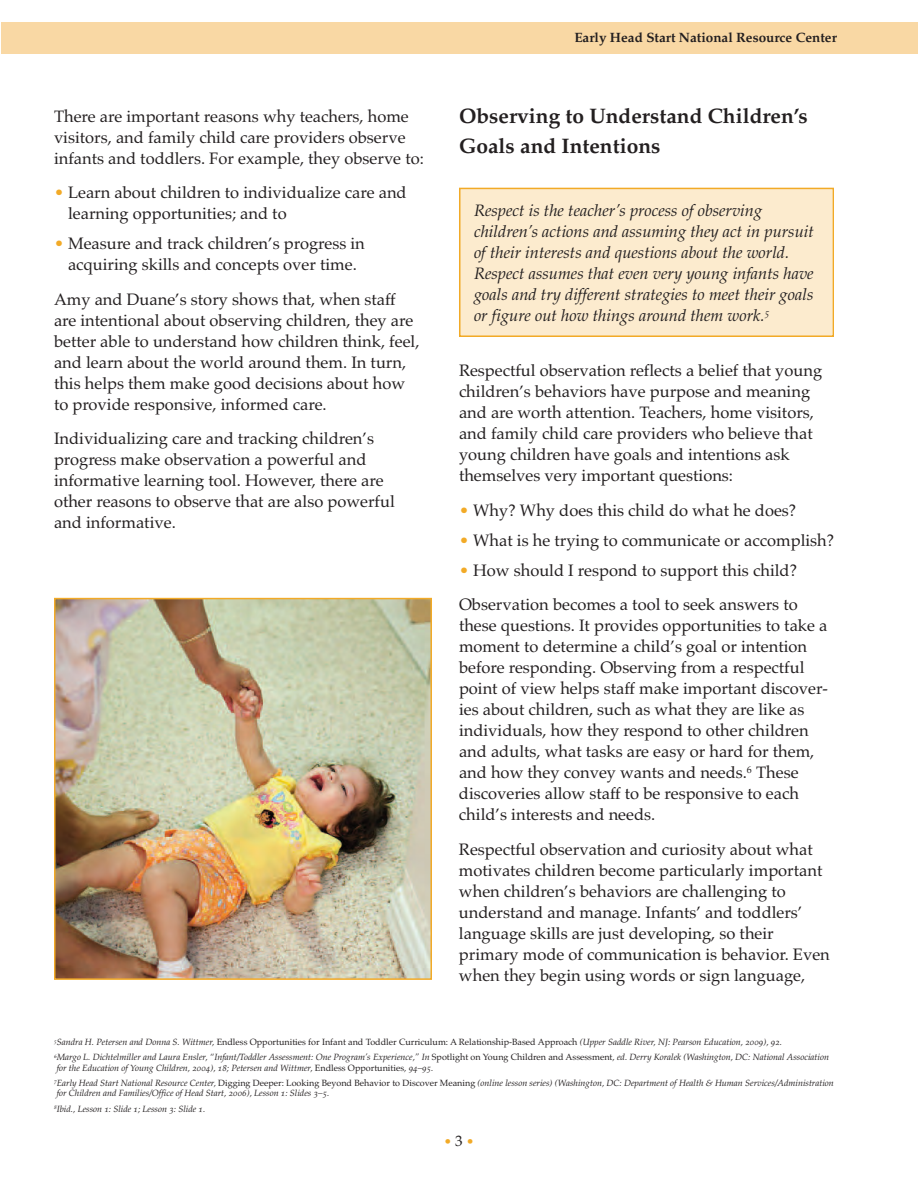
<style>
.page{position:relative;width:918px;height:1188px;background:#fff}
.page>*{position:absolute;margin:0;border:0;box-sizing:border-box;transform-origin:0 0}
.t1{font:21px/30px "Palatino Bold Os F";color:#231f20}
.t2{font:16.5px/21px "Palatino";color:#231f20}
.t3{font:16.5px/21px "Palatino Italic Os F";color:#231f20}
.t4{font:13.5px "Palatino Bold Os F";color:#231f20}
.t5{font:13.5px "Palatino";color:#f2aa27}
.t6{font:9px/15px "Palatino Italic Os F";color:#231f20}
.s1{color:#f2aa27}
.s2{font-family:"Palatino"}
.s3{font-size:15px;color:#231f20}
</style>
<div class="page">
<div style="left:1px;top:23px;width:917px;height:31px;background:#f9d8a4"></div>
<div style="left:460px;top:189px;width:372px;height:146px;background:#fcebce"></div>
<div style="left:459px;top:188px;width:375px;height:149px;border:2px solid #f2aa27"></div>
<img style="left:57px;top:601px;width:372px;height:376px">
<div style="left:54px;top:598px;width:378px;height:382px;border:2px solid #f2aa27"></div>
<p class="t2" style="left:54px;top:105px;width:371px">There are important reasons why teachers, home visitors, and family child care providers observe infants and toddlers. For example, they observe to:</p>
<p class="t2" style="left:68px;top:182px;width:340px;text-indent:-14px"><span class="s1">•</span> Learn about children to individualize care and learning opportunities; and to</p>
<p class="t2" style="left:54px;top:233px;width:312px;text-align:center"><span class="s1">•</span> Measure and track children’s progress in acquiring skills and concepts over time.</p>
<p class="t2" style="left:54px;top:288px;width:367px">Amy and Duane’s story shows that, when staff are intentional about observing children, they are better able to understand how children think, feel, and learn about the world around them. In turn, this helps them make good decisions about how to provide responsive, informed care.</p>
<p class="t2" style="left:54px;top:428px;width:342px">Individualizing care and tracking children’s progress make observation a powerful and informative learning tool. However, there are other reasons to observe that are also powerful and informative.</p>
<p class="t4" style="left:574px;top:32px;width:264px">Early Head Start National Resource Center</p>
<h2 class="t1" style="left:459px;top:103px;width:350px">Observing to Understand Children’s<br>Goals and Intentions</h2>
<p class="t3" style="left:474px;top:202px;width:341px">Respect is the teacher’s process of observing children’s actions and assuming they act in pursuit of their interests and questions about the world.<br>Respect assumes that even very young infants have goals and try different strategies to meet their goals or figure out how things around them work.<sup>5</sup></p>
<p class="t2" style="left:459px;top:360px;width:365px">Respectful observation reflects a belief that young children’s behaviors have purpose and meaning and are worth attention. Teachers, home visitors, and family child care providers who believe that young children have goals and intentions ask themselves very important questions:</p>
<p class="t2" style="left:459px;top:499px;width:339px"><span class="s1">•</span> Why? Why does this child do what he does?</p>
<p class="t2" style="left:459px;top:529px;width:377px"><span class="s1">•</span> What is he trying to communicate or accomplish?</p>
<p class="t2" style="left:459px;top:553px;width:340px;line-height:34.5px"><span class="s1">•</span> How should I respond to support this child?<br>Observation becomes a tool to seek answers to</p>
<p class="t2" style="left:459px;top:615px;width:370px">these questions. It provides opportunities to take a moment to determine a child’s goal or intention before responding. Observing from a respectful point of view helps staff make important discover&shy;ies about children, such as what they are like as individuals, how they respond to other children and adults, what tasks are easy or hard for them, and how they convey wants and needs.<sup>6</sup> These discoveries allow staff to be responsive to each child’s interests and needs.</p>
<p class="t2" style="left:459px;top:838px;width:372px">Respectful observation and curiosity about what motivates children become particularly important when children’s behaviors are challenging to understand and manage. Infants’ and toddlers’ language skills are just developing, so their primary mode of communication is behavior. Even when they begin using words or sign language,</p>
<p class="t6" style="left:54px;top:1036px;width:776px"><sup>5</sup>Sandra H. Petersen and Donna S. Wittmer, <span class="s2">Endless Opportunities for Infant and Toddler Curriculum: A Relationship-Based Approach</span> (Upper Saddle River, NJ: Pearson Education, 2009), 92.<br><sup>6</sup>Margo L. Dichtelmiller and Laura Ensler, “Infant/Toddler Assessment: One Program’s Experience,” In <span class="s2">Spotlight on Young Children and Assessment</span>, ed. Derry Koralek (Washington, DC: National Association</p>
<p class="t6" style="left:54px;top:1061px;width:781px">for the Education of Young Children, 2004), 18; Petersen and Wittmer, <span class="s2">Endless Opportunities</span>, 94–95.<br><sup>7</sup>Early Head Start National Resource Center, <span class="s2">Digging Deeper: Looking Beyond Behavior to Discover Meaning</span> (online lesson series) (Washington, DC: Department of Health &amp; Human Services/Administration</p>
<p class="t6" style="left:54px;top:1087px;width:277px">for Children and Families/Office of Head Start, 2006), Lesson 1: Slides 3–5.<br><sup>8</sup>Ibid., Lesson 1: Slide 1; Lesson 3: Slide 1.</p>
<p class="t5" style="left:444px;top:1134px;width:32px">•<span class="s3">3</span>•</p>
</div>
